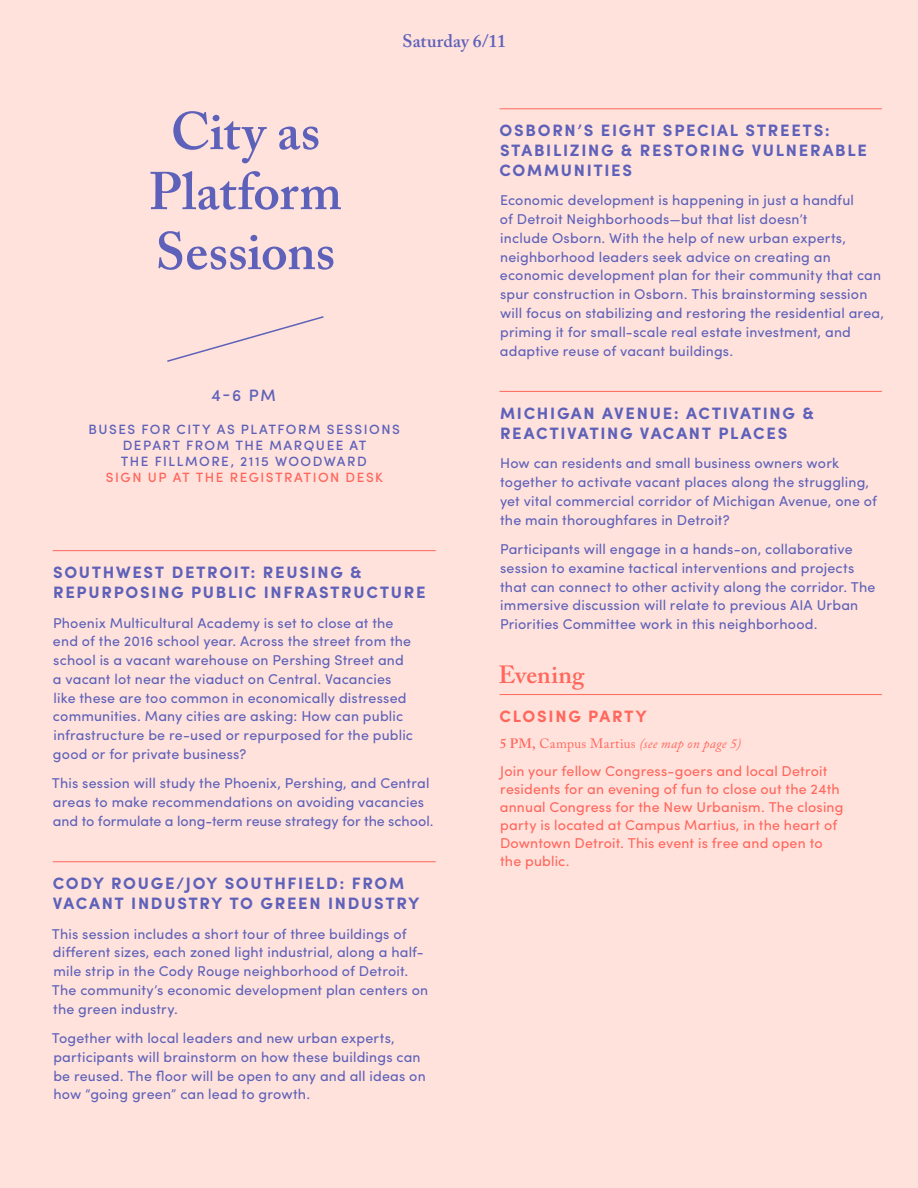
<style>
.page{position:relative;width:918px;height:1188px;background:#ffe2dc}
.page>*{position:absolute;margin:0;border:0;box-sizing:border-box;transform-origin:0 0}
.t1{font:600 52.5px/60px "Adobe Caslon Pro";color:#5e61b9;text-align:center}
.t2{font:600 24.75px "Adobe Caslon Pro";letter-spacing:.005em;color:#ff675d}
.t3{font:600 18px "Adobe Caslon Pro";letter-spacing:.005em;color:#5e61b9}
.t4{font:700 16.5px/19.8px "Sofia Pro";letter-spacing:.105em;color:#5e61b9}
.t5{font:700 16.5px "Sofia Pro";letter-spacing:.105em;color:#ff675d}
.t6{font:500 16.5px "Sofia Pro";color:#5e61b9}
.t7{font:14.25px/18.8px "Sofia Pro";letter-spacing:.01em;color:#5e61b9}
.t8{font:14.25px/18px "Sofia Pro";letter-spacing:.01em;color:#ff675d}
.t9{font:500 13.5px/16.2px "Sofia Pro";letter-spacing:.11em;color:#5e61b9;text-align:center}
.t10{font:italic 13.5px "Adobe Caslon Pro";letter-spacing:.02em;color:#ff675d}
.t11{font:500 13.5px "Sofia Pro";letter-spacing:.115em;color:#ff675d}
.s1{font-weight:600;font-style:normal}
.s2{font-style:normal}
</style>
<div class="page">
<svg style="left:167px;top:316px;width:157px;height:46px"></svg>
<hr style="left:53px;top:550px;width:383px;height:1px;background:#ff675d">
<hr style="left:53px;top:861px;width:383px;height:1px;background:#ff675d">
<hr style="left:500px;top:108px;width:382px;height:1px;background:#ff675d">
<hr style="left:500px;top:391px;width:382px;height:1px;background:#ff675d">
<hr style="left:500px;top:694px;width:382px;height:1px;background:#ff675d">
<h1 class="t1" style="left:149px;top:101px;width:195px">City as<br>Platform<br>Sessions</h1>
<p class="t3" style="left:403px;top:30px;width:105px">Saturday 6/11</p>
<p class="t4" style="left:500px;top:120px;width:369px">OSBORN’S EIGHT SPECIAL STREETS:<br>STABILIZING &amp; RESTORING VULNERABLE<br>COMMUNITIES</p>
<p class="t7" style="left:500px;top:190px;width:386px">Economic development is happening in just a handful<br>of Detroit Neighborhoods—but that list doesn’t<br>include Osborn. With the help of new urban experts, neighborhood leaders seek advice on creating an economic development plan for their community that can spur construction in Osborn. This brainstorming session will focus on stabilizing and restoring the residential area, priming it for small-scale real estate investment, and adaptive reuse of vacant buildings.</p>
<p class="t6" style="left:211px;top:383px;width:66px">4-6 PM</p>
<p class="t9" style="left:88px;top:420px;width:313px">BUSES FOR CITY AS PLATFORM SESSIONS<br>DEPART FROM THE MARQUEE AT<br>THE FILLMORE, 2115 WOODWARD</p>
<p class="t11" style="left:106px;top:468px;width:279px">SIGN UP AT THE REGISTRATION DESK</p>
<p class="t4" style="left:53px;top:561px;width:374px">SOUTHWEST DETROIT: REUSING &amp;<br>REPURPOSING PUBLIC INFRASTRUCTURE</p>
<p class="t7" style="left:53px;top:612px;width:362px">Phoenix Multicultural Academy is set to close at the end of the 2016 school year. Across the street from the school is a vacant warehouse on Pershing Street and a vacant lot near the viaduct on Central. Vacancies like these are too common in economically distressed communities. Many cities are asking: How can public infrastructure be re-used or repurposed for the public good or for private business?</p>
<p class="t7" style="left:52px;top:773px;width:383px">This session will study the Phoenix, Pershing, and Central areas to make recommendations on avoiding vacancies and to formulate a long-term reuse strategy for the school.</p>
<p class="t4" style="left:53px;top:873px;width:368px">CODY ROUGE/JOY SOUTHFIELD: FROM<br>VACANT INDUSTRY TO GREEN INDUSTRY</p>
<p class="t7" style="left:52px;top:923px;width:378px">This session includes a short tour of three buildings of different sizes, each zoned light industrial, along a half&shy;mile strip in the Cody Rouge neighborhood of Detroit.<br>The community’s economic development plan centers on the green industry.</p>
<p class="t7" style="left:52px;top:1028px;width:375px">Together with local leaders and new urban experts, participants will brainstorm on how these buildings can be reused. The floor will be open to any and all ideas on how “going green” can lead to growth.</p>
<p class="t4" style="left:500px;top:402px;width:315px">MICHIGAN AVENUE: ACTIVATING &amp;<br>REACTIVATING VACANT PLACES</p>
<p class="t7" style="left:500px;top:453px;width:379px">How can residents and small business owners work together to activate vacant places along the struggling, yet vital commercial corridor of Michigan Avenue, one of the main thoroughfares in Detroit?</p>
<p class="t7" style="left:500px;top:539px;width:377px">Participants will engage in a hands-on, collaborative session to examine tactical interventions and projects that can connect to other activity along the corridor. The immersive discussion will relate to previous AIA Urban Priorities Committee work in this neighborhood.</p>
<h2 class="t2" style="left:499px;top:660px;width:87px">Evening</h2>
<p class="t5" style="left:500px;top:704px;width:149px">CLOSING PARTY</p>
<p class="t10" style="left:500px;top:735px;width:243px"><span class="s1">5 PM,</span> <span class="s2">Campus Martius</span> (see map on page 5)</p>
<p class="t8" style="left:500px;top:761px;width:345px">Join your fellow Congress-goers and local Detroit residents for an evening of fun to close out the 24th annual Congress for the New Urbanism. The closing party is located at Campus Martius, in the heart of Downtown Detroit. This event is free and open to the public.</p>
</div>
